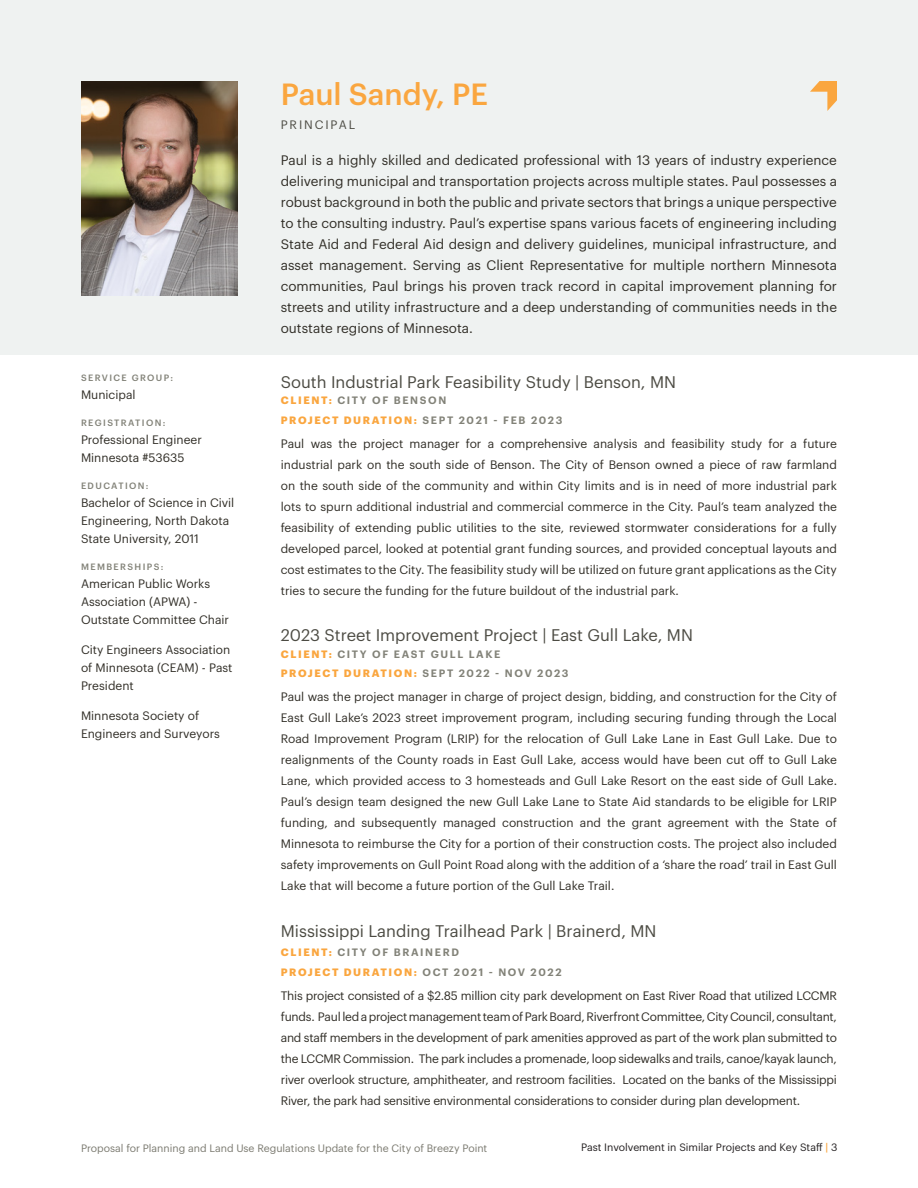
<style>
.page{position:relative;width:918px;height:1188px;background:#fff}
.page>*{position:absolute;margin:0;border:0;box-sizing:border-box;transform-origin:0 0}
.resume-name{font:500 30px "Graphik";color:#faa63f}
.project-title{font:16.5px "Graphik";color:#4c4b43}
.bio-project-name{font:16.5px "Graphik";color:#4c4b43}
.intro-body-text{font:13.5px/21px "Graphik";color:#312e27;text-align:justify}
.body-text-resume{font:12px/21px "Graphik";color:#312e27;text-align:justify}
.resume-detail-text{font:12px/18px "Graphik";color:#312e27}
.resume-job-title{font:12px "Graphik";letter-spacing:.155em;color:#4c4b43}
.resume-client-duration{font:700 10.5px "Graphik";letter-spacing:.155em;color:#faa63f}
.t1{font:10.5px "Graphik";color:#7b7a70}
.resume-client-duration-2{font:600 10.5px "Graphik";letter-spacing:.155em;color:#828278}
.t2{font:10.5px "Graphik";color:#231f20}
.resume-detail-title{font:500 9px "Graphik";letter-spacing:.155em;color:#828278}
.s1{font-weight:700;color:#faa63f}
.s2{font-weight:600;color:#828278}
.s3{font-weight:500;color:#faa63f}
</style>
<div class="page">
<div style="left:0;top:0;width:918px;height:354px;background:#eff2f1"></div>
<svg style="left:810px;top:81px;width:27px;height:30px"></svg>
<img style="left:81px;top:81px;width:157px;height:214px">
<p class="resume-detail-title" style="left:81px;top:371px;width:94px">SERVICE GROUP:</p>
<p class="resume-detail-text" style="left:81px;top:384px;width:56px">Municipal</p>
<p class="resume-detail-title" style="left:81px;top:416px;width:86px">REGISTRATION:</p>
<p class="resume-detail-text" style="left:81px;top:429px;width:122px">Professional Engineer<br>Minnesota #53635</p>
<p class="resume-detail-title" style="left:81px;top:479px;width:69px">EDUCATION:</p>
<p class="resume-detail-text" style="left:81px;top:492px;width:155px">Bachelor of Science in Civil<br>Engineering, North Dakota<br>State University, 2011</p>
<p class="resume-detail-title" style="left:81px;top:560px;width:84px">MEMBERSHIPS:</p>
<p class="resume-detail-text" style="left:81px;top:573px;width:150px">American Public Works<br>Association (APWA) -<br>Outstate Committee Chair</p>
<p class="resume-detail-text" style="left:81px;top:639px;width:153px">City Engineers Association of Minnesota (CEAM) - Past<br>President</p>
<p class="resume-detail-text" style="left:81px;top:705px;width:140px">Minnesota Society of<br>Engineers and Surveyors</p>
<p class="resume-name" style="left:281px;top:72px;width:209px">Paul Sandy, PE</p>
<p class="resume-job-title" style="left:281px;top:116px;width:76px">PRINCIPAL</p>
<p class="intro-body-text" style="left:281px;top:149px;width:558px">Paul is a highly skilled and dedicated professional with 13 years of industry experience delivering municipal and transportation projects across multiple states. Paul possesses a robust background in both the public and private sectors that brings a unique perspective to the consulting industry. Paul’s expertise spans various facets of engineering including State Aid and Federal Aid design and delivery guidelines, municipal infrastructure, and asset management. Serving as Client Representative for multiple northern Minnesota communities, Paul brings his proven track record in capital improvement planning for streets and utility infrastructure and a deep understanding of communities needs in the outstate regions of Minnesota.</p>
<p class="project-title" style="left:281px;top:369px;width:397px">South Industrial Park Feasibility Study | Benson, MN</p>
<p class="resume-client-duration-2" style="left:281px;top:392px;width:167px"><span class="s1">CLIENT:</span> CITY OF BENSON</p>
<p class="resume-client-duration" style="left:281px;top:412px;width:283px">PROJECT DURATION: <span class="s2">SEPT 2021 - FEB 2023</span></p>
<p class="body-text-resume" style="left:281px;top:432px;width:558px">Paul was the project manager for a comprehensive analysis and feasibility study for a future industrial park on the south side of Benson. The City of Benson owned a piece of raw farmland on the south side of the community and within City limits and is in need of more industrial park lots to spurn additional industrial and commercial commerce in the City. Paul’s team analyzed the feasibility of extending public utilities to the site, reviewed stormwater considerations for a fully developed parcel, looked at potential grant funding sources, and provided conceptual layouts and cost estimates to the City. The feasibility study will be utilized on future grant applications as the City tries to secure the funding for the future buildout of the industrial park.</p>
<p class="project-title" style="left:281px;top:623px;width:414px">2023 Street Improvement Project | East Gull Lake, MN</p>
<p class="resume-client-duration-2" style="left:281px;top:646px;width:221px"><span class="s1">CLIENT:</span> CITY OF EAST GULL LAKE</p>
<p class="resume-client-duration" style="left:281px;top:665px;width:289px">PROJECT DURATION: <span class="s2">SEPT 2022 - NOV 2023</span></p>
<p class="body-text-resume" style="left:281px;top:685px;width:558px">Paul was the project manager in charge of project design, bidding, and construction for the City of East Gull Lake’s 2023 street improvement program, including securing funding through the Local Road Improvement Program (LRIP) for the relocation of Gull Lake Lane in East Gull Lake. Due to realignments of the County roads in East Gull Lake, access would have been cut off to Gull Lake Lane, which provided access to 3 homesteads and Gull Lake Resort on the east side of Gull Lake.<br>Paul’s design team designed the new Gull Lake Lane to State Aid standards to be eligible for LRIP funding, and subsequently managed construction and the grant agreement with the State of Minnesota to reimburse the City for a portion of their construction costs. The project also included safety improvements on Gull Point Road along with the addition of a ‘share the road’ trail in East Gull Lake that will become a future portion of the Gull Lake Trail.</p>
<p class="bio-project-name" style="left:281px;top:918px;width:377px">Mississippi Landing Trailhead Park | Brainerd, MN</p>
<p class="resume-client-duration-2" style="left:281px;top:944px;width:180px"><span class="s1">CLIENT:</span> CITY OF BRAINERD</p>
<p class="resume-client-duration" style="left:281px;top:964px;width:282px">PROJECT DURATION: <span class="s2">OCT 2021 - NOV 2022</span></p>
<p class="body-text-resume" style="left:281px;top:984px;width:558px">This project consisted of a $2.85 million city park development on East River Road that utilized LCCMR funds. Paul led a project management team of Park Board, Riverfront Committee, City Council, consultant, and staff members in the development of park amenities approved as part of the work plan submitted to the LCCMR Commission. The park includes a promenade, loop sidewalks and trails, canoe/kayak launch, river overlook structure, amphitheater, and restroom facilities. Located on the banks of the Mississippi River, the park had sensitive environmental considerations to consider during plan development.</p>
<p class="t1" style="left:81px;top:1140px;width:408px">Proposal for Planning and Land Use Regulations Update for the City of Breezy Point</p>
<p class="t2" style="left:581px;top:1140px;width:258px">Past Involvement in Similar Projects and Key Staff <span class="s3">|</span> 3</p>
</div>
